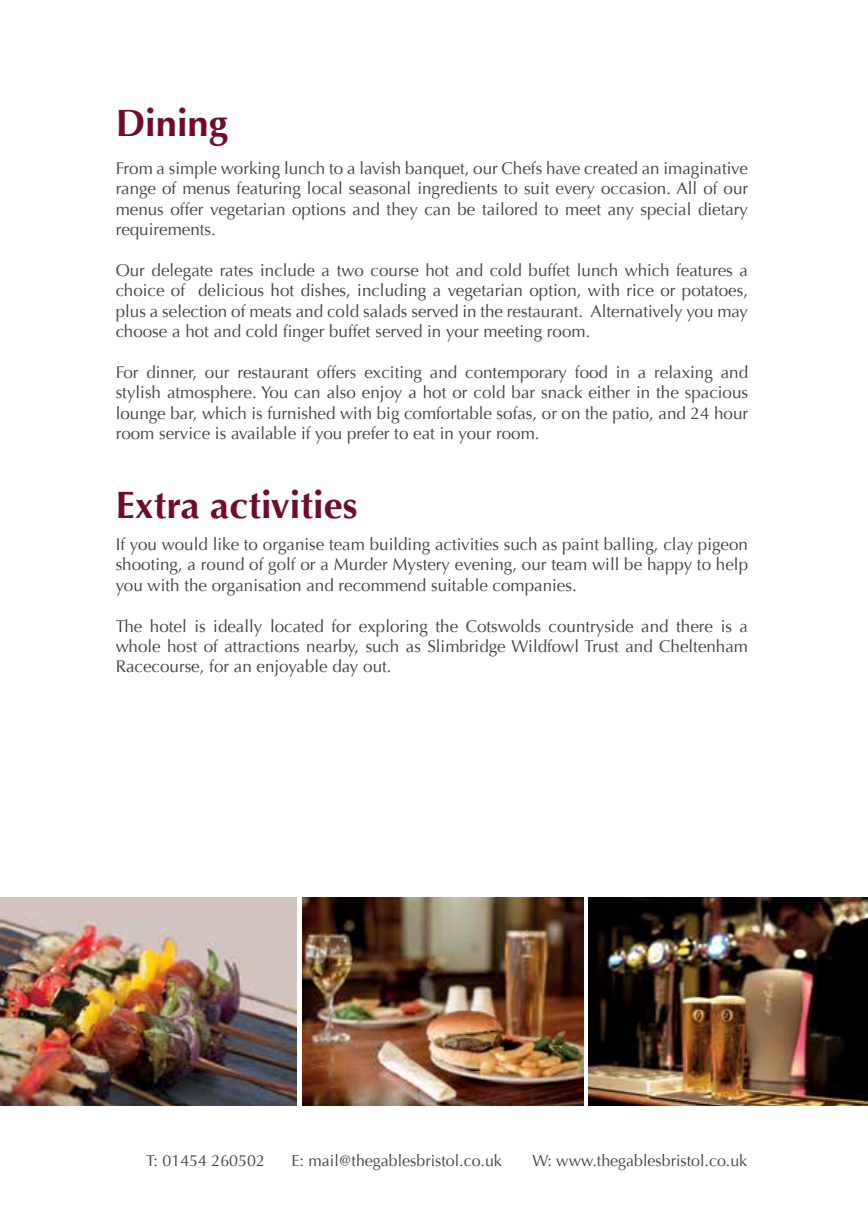
<style>
.page{position:relative;width:868px;height:1219px;background:#fff}
.page>*{position:absolute;margin:0;border:0;box-sizing:border-box;transform-origin:0 0}
.t1{font:700 38px "Optima";color:#6f0b2b}
.t2{font:17px/20.4px "Optima";color:#414042;text-align:justify}
.t3{font:16px "Optima";color:#414042}
</style>
<div class="page">
<img style="left:303px;top:898px;width:280px;height:207px">
<img style="left:588px;top:898px;width:279px;height:207px">
<img style="left:0;top:898px;width:296px;height:207px">
<h1 class="t1" style="left:116px;top:101px;width:113px">Dining</h1>
<p class="t2" style="left:116px;top:158px;width:634px">From a simple working lunch to a lavish banquet, our Chefs have created an imaginative range of menus featuring local seasonal ingredients to suit every occasion. All of our menus offer vegetarian options and they can be tailored to meet any special dietary requirements.</p>
<p class="t2" style="left:116px;top:260px;width:634px">Our delegate rates include a two course hot and cold buffet lunch which features a choice of delicious hot dishes, including a vegetarian option, with rice or potatoes, plus a selection of meats and cold salads served in the restaurant. Alternatively you may choose a hot and cold finger buffet served in your meeting room.</p>
<p class="t2" style="left:116px;top:362px;width:634px">For dinner, our restaurant offers exciting and contemporary food in a relaxing and stylish atmosphere. You can also enjoy a hot or cold bar snack either in the spacious lounge bar, which is furnished with big comfortable sofas, or on the patio, and 24 hour room service is available if you prefer to eat in your room.</p>
<h1 class="t1" style="left:116px;top:483px;width:243px">Extra activities</h1>
<p class="t2" style="left:116px;top:534px;width:634px">If you would like to organise team building activities such as paint balling, clay pigeon shooting, a round of golf or a Murder Mystery evening, our team will be happy to help you with the organisation and recommend suitable companies.</p>
<p class="t2" style="left:116px;top:616px;width:633px">The hotel is ideally located for exploring the Cotswolds countryside and there is a whole host of attractions nearby, such as Slimbridge Wildfowl Trust and Cheltenham Racecourse, for an enjoyable day out.</p>
<p class="t3" style="left:146px;top:1151px;width:120px">T: 01454 260502</p>
<p class="t3" style="left:291px;top:1151px;width:212px">E: mail@thegablesbristol.co.uk</p>
<p class="t3" style="left:532px;top:1151px;width:216px">W: www.thegablesbristol.co.uk</p>
</div>
